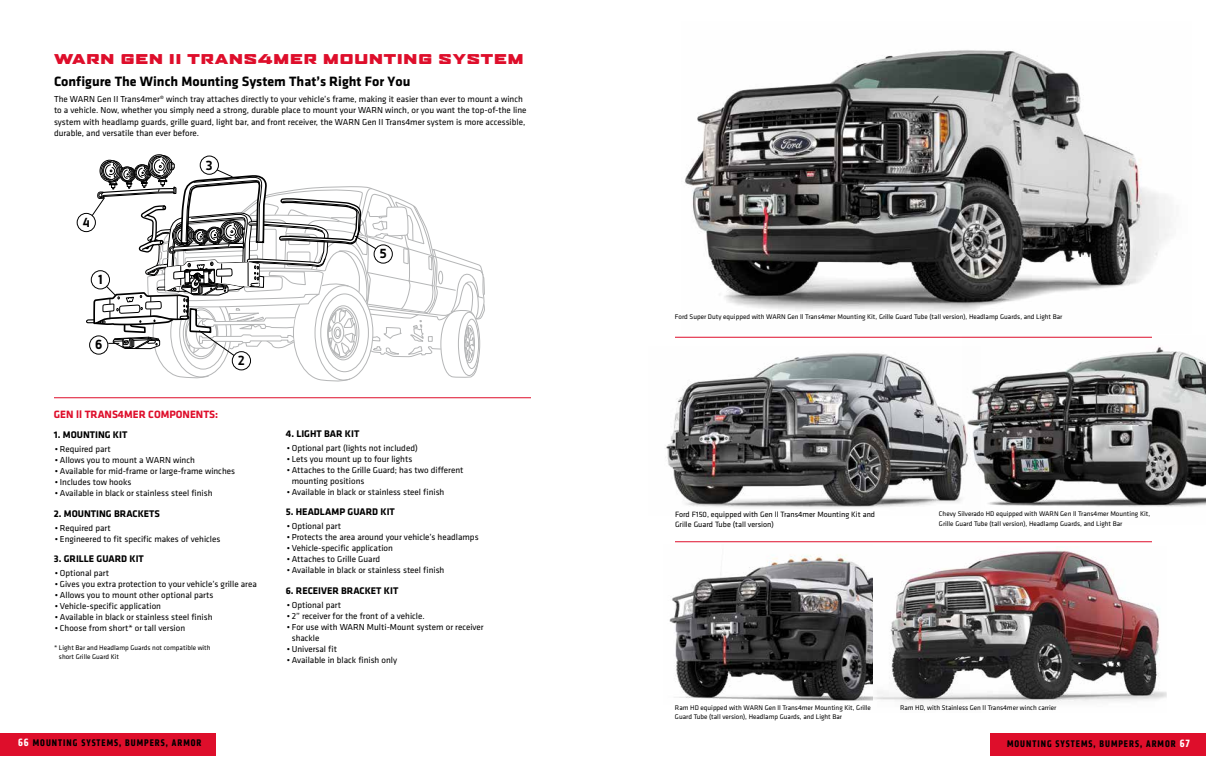
<style>
.page{position:relative;width:1206px;height:783px;background:#fff}
.page>*{position:absolute;margin:0;border:0;box-sizing:border-box;transform-origin:0 0}
.t1{font:700 14px "Klavika Basic";color:#000}
.t2{font:900 expanded 13px "Agency FB";letter-spacing:.07em;color:#de0e2b}
.t3{font:700 13px "Informatic";color:#000}
.t4{font:700 11px "Klavika Basic";color:#de0e2b}
.t5{font:700 10px "Klavika Basic";color:#000}
.t6{font:700 10px "Klavika Condensed";letter-spacing:.1em;color:#000}
.t7{font:9px/11.5px "Klavika Basic";color:#000}
.t8{font:8px/10px "Klavika Basic";color:#000}
.t9{font:7px/8.4px "Klavika Basic";color:#000}
.s1{font-size:11px;color:#fff}
</style>
<div class="page">
<div style="left:0;top:733px;width:216px;height:22px;background:#de0e2b"></div>
<div style="left:990px;top:733px;width:216px;height:22px;background:#de0e2b"></div>
<img style="left:684px;top:50px;width:487px;height:262px">
<img style="left:873px;top:550px;width:294px;height:152px">
<img style="left:669px;top:554px;width:204px;height:147px">
<img style="left:665px;top:353px;width:297px;height:155px">
<div style="left:77px;top:213px;width:19px;height:19px;border:1px solid #000;border-radius:50%"></div>
<svg style="left:85px;top:154px;width:400px;height:228px"></svg>
<hr style="left:54px;top:398px;width:477px;height:1px;background:#de0e2b">
<img style="left:962px;top:336px;width:244px;height:171px">
<hr style="left:675px;top:337px;width:477px;height:1px;background:#de0e2b">
<hr style="left:675px;top:542px;width:477px;height:1px;background:#de0e2b">
<h2 class="t2" style="left:54px;top:52px;width:471px">WARN GEN II TRANS4MER MOUNTING SYSTEM</h2>
<h1 class="t1" style="left:54px;top:71px;width:358px">Configure The Winch Mounting System That’s Right For You</h1>
<p class="t7" style="left:54px;top:93px;width:474px">The WARN Gen II Trans4mer® winch tray attaches directly to your vehicle’s frame, making it easier than ever to mount a winch to a vehicle. Now, whether you simply need a strong, durable place to mount your WARN winch, or you want the top-of-the line system with headlamp guards, grille guard, light bar, and front receiver, the WARN Gen II Trans4mer system is more accessible, durable, and versatile than ever before.</p>
<h2 class="t3" style="left:83px;top:215px;width:8px">4</h2>
<h2 class="t3" style="left:97px;top:272px;width:8px">1</h2>
<h2 class="t3" style="left:95px;top:337px;width:8px">6</h2>
<h2 class="t3" style="left:206px;top:158px;width:8px">3</h2>
<h2 class="t3" style="left:238px;top:353px;width:8px">2</h2>
<p class="t4" style="left:54px;top:406px;width:166px">GEN ll TRANS4MER COMPONENTS:</p>
<p class="t5" style="left:54px;top:428px;width:75px">1. MOUNTING KIT</p>
<p class="t7" style="left:55px;top:443px;width:57px">• Required part</p>
<p class="t7" style="left:55px;top:454px;width:141px">• Allows you to mount a WARN winch</p>
<p class="t7" style="left:55px;top:465px;width:182px">• Available for mid-frame or large-frame winches</p>
<p class="t7" style="left:55px;top:476px;width:78px">• Includes tow hooks</p>
<p class="t7" style="left:55px;top:487px;width:159px">• Available in black or stainless steel finish</p>
<p class="t5" style="left:54px;top:506px;width:108px">2. MOUNTING BRACKETS</p>
<p class="t7" style="left:55px;top:521px;width:57px">• Required part</p>
<p class="t7" style="left:55px;top:532px;width:167px">• Engineered to fit specific makes of vehicles</p>
<p class="t5" style="left:54px;top:551px;width:92px">3. GRILLE GUARD KIT</p>
<p class="t7" style="left:55px;top:567px;width:56px">• Optional part</p>
<p class="t7" style="left:55px;top:578px;width:203px">• Gives you extra protection to your vehicle’s grille area</p>
<p class="t7" style="left:55px;top:589px;width:160px">• Allows you to mount other optional parts</p>
<p class="t7" style="left:55px;top:600px;width:108px">• Vehicle-specific application</p>
<p class="t7" style="left:55px;top:611px;width:159px">• Available in black or stainless steel finish</p>
<p class="t7" style="left:55px;top:622px;width:132px">• Choose from short* or tall version</p>
<p class="t9" style="left:59px;top:644px;width:153px;text-indent:-5px">* Light Bar and Headlamp Guards not compatible with short Grille Guard Kit</p>
<h2 class="t3" style="left:380px;top:246px;width:8px">5</h2>
<p class="t5" style="left:286px;top:426px;width:75px">4. LIGHT BAR KIT</p>
<p class="t7" style="left:287px;top:442px;width:133px">• Optional part (lights not included)</p>
<p class="t7" style="left:287px;top:453px;width:127px">• Lets you mount up to four lights</p>
<p class="t7" style="left:292px;top:464px;width:173px;line-height:11px;text-indent:-5px">• Attaches to the Grille Guard; has two different mounting positions</p>
<p class="t7" style="left:287px;top:486px;width:159px">• Available in black or stainless steel finish</p>
<p class="t5" style="left:286px;top:505px;width:111px">5. HEADLAMP GUARD KIT</p>
<p class="t7" style="left:287px;top:520px;width:56px">• Optional part</p>
<p class="t7" style="left:287px;top:531px;width:193px">• Protects the area around your vehicle’s headlamps</p>
<p class="t7" style="left:287px;top:542px;width:108px">• Vehicle-specific application</p>
<p class="t7" style="left:287px;top:553px;width:95px">• Attaches to Grille Guard</p>
<p class="t7" style="left:287px;top:564px;width:159px">• Available in black or stainless steel finish</p>
<p class="t5" style="left:286px;top:583px;width:114px">6. RECEIVER BRACKET KIT</p>
<p class="t7" style="left:287px;top:599px;width:56px">• Optional part</p>
<p class="t7" style="left:287px;top:610px;width:140px">• 2” receiver for the front of a vehicle.</p>
<p class="t7" style="left:292px;top:621px;width:193px;line-height:11px;text-indent:-5px">• For use with WARN Multi-Mount system or receiver shackle</p>
<p class="t7" style="left:287px;top:643px;width:52px">• Universal fit</p>
<p class="t7" style="left:287px;top:654px;width:112px">• Available in black finish only</p>
<p class="t9" style="left:675px;top:313px;width:389px">Ford Super Duty equipped with WARN Gen ll Trans4mer Mounting Kit, Grille Guard Tube (tall version), Headlamp Guards, and Light Bar</p>
<p class="t8" style="left:675px;top:509px;width:202px">Ford F150, equipped with Gen ll Trans4mer Mounting Kit and<br>Grille Guard Tube (tall version)</p>
<p class="t9" style="left:939px;top:509px;width:213px;line-height:10px">Chevy Silverado HD equipped with WARN Gen ll Trans4mer Mounting Kit,<br>Grille Guard Tube (tall version), Headlamp Guards, and Light Bar</p>
<p class="t9" style="left:675px;top:704px;width:197px">Ram HD equipped with WARN Gen ll Trans4mer Mounting Kit, Grille</p>
<p class="t9" style="left:900px;top:704px;width:158px">Ram HD, with Stainless Gen ll Trans4mer winch carrier</p>
<p class="t9" style="left:675px;top:712px;width:169px">Guard Tube (tall version), Headlamp Guards, and Light Bar</p>
<p class="t6" style="left:18px;top:736px;width:185px"><span class="s1">66</span> MOUNTING SYSTEMS, BUMPERS, ARMOR</p>
<p class="t6" style="left:1007px;top:737px;width:184px">MOUNTING SYSTEMS, BUMPERS, ARMOR <span class="s1">67</span></p>
</div>
